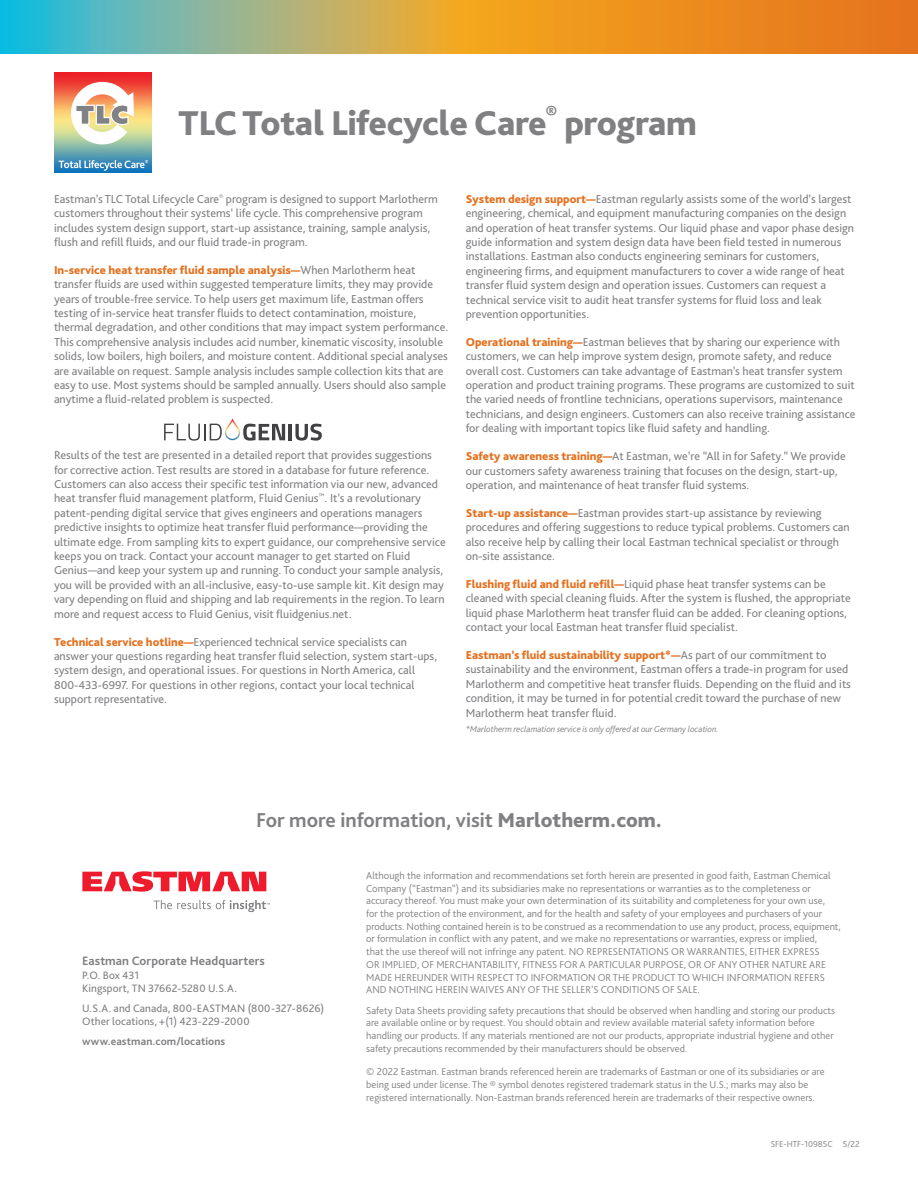
<style>
.page{position:relative;width:918px;height:1188px;background:#fff}
.page>*{position:absolute;margin:0;border:0;box-sizing:border-box;transform-origin:0 0}
.Lifecycle_Page_Ti{font:800 36px "Bliss Pro";letter-spacing:-.01em;color:#808083}
.t1{font:700 21px "Bliss Pro";color:#808083}
.t2{font:700 12.75px "Bliss Pro";letter-spacing:.005em;color:#808083}
.t3{font:12px/14.4px "Bliss Pro";color:#808083}
.t4{font:11.25px/13.5px "Bliss Pro";letter-spacing:.01em;color:#808083}
.t5{font:700 11.25px "Bliss Pro";letter-spacing:.01em;color:#808083}
.t6{font:300 10.5px/12.8px "Bliss Pro";color:#808083}
.t7{font:italic 300 9px "Bliss Pro";color:#808083}
.t8{font:300 9px "Bliss Pro";color:#808083}
.s1{font-weight:800;color:#e4701e}
.s2{font-weight:800}
</style>
<div class="page">
<svg style="left:82px;top:871px;width:184px;height:21px"></svg>
<svg style="left:154px;top:900px;width:116px;height:12px"></svg>
<svg style="left:0;top:0;width:918px;height:54px;background:#bca056"></svg>
<img style="left:54px;top:72px;width:97px;height:100px">
<svg style="left:59px;top:160px;width:89px;height:11px"></svg>
<svg style="left:71px;top:82px;width:63px;height:62px"></svg>
<hr style="left:289px;top:424px;width:3px;height:16px;background:#414042">
<svg style="left:295px;top:424px;width:27px;height:17px"></svg>
<svg style="left:164px;top:418px;width:121px;height:23px"></svg>
<p class="Lifecycle_Page_Ti" style="left:178px;top:101px;width:520px">TLC Total Lifecycle Care<sup>®</sup> program</p>
<p class="t3" style="left:54px;top:191px;width:385px">Eastman’s TLC Total Lifecycle Care<sup>®</sup> program is designed to support Marlotherm customers throughout their systems’ life cycle. This comprehensive program includes system design support, start-up assistance, training, sample analysis, flush and refill fluids, and our fluid trade-in program.</p>
<p class="t3" style="left:54px;top:262px;width:396px"><span class="s1">In-service heat transfer fluid sample analysis—</span>When Marlotherm heat transfer fluids are used within suggested temperature limits, they may provide years of trouble-free service. To help users get maximum life, Eastman offers testing of in-service heat transfer fluids to detect contamination, moisture, thermal degradation, and other conditions that may impact system performance.<br>This comprehensive analysis includes acid number, kinematic viscosity, insoluble solids, low boilers, high boilers, and moisture content. Additional special analyses are available on request. Sample analysis includes sample collection kits that are easy to use. Most systems should be sampled annually. Users should also sample anytime a fluid-related problem is suspected.</p>
<p class="t3" style="left:54px;top:448px;width:393px">Results of the test are presented in a detailed report that provides suggestions for corrective action. Test results are stored in a database for future reference.<br>Customers can also access their specific test information via our new, advanced heat transfer fluid management platform, Fluid Genius<sup>™</sup>. It’s a revolutionary patent-pending digital service that gives engineers and operations managers predictive insights to optimize heat transfer fluid performance—providing the ultimate edge. From sampling kits to expert guidance, our comprehensive service keeps you on track. Contact your account manager to get started on Fluid Genius—and keep your system up and running. To conduct your sample analysis, you will be provided with an all-inclusive, easy-to-use sample kit. Kit design may vary depending on fluid and shipping and lab requirements in the region. To learn more and request access to Fluid Genius, visit fluidgenius.net.</p>
<p class="t3" style="left:54px;top:634px;width:385px"><span class="s1">Technical service hotline—</span>Experienced technical service specialists can answer your questions regarding heat transfer fluid selection, system start-ups, system design, and operational issues. For questions in North America, call 800-433-6997. For questions in other regions, contact your local technical support representative.</p>
<p class="t3" style="left:466px;top:191px;width:390px"><span class="s1">System design support—</span>Eastman regularly assists some of the world’s largest engineering, chemical, and equipment manufacturing companies on the design and operation of heat transfer systems. Our liquid phase and vapor phase design guide information and system design data have been field tested in numerous installations. Eastman also conducts engineering seminars for customers, engineering firms, and equipment manufacturers to cover a wide range of heat transfer fluid system design and operation issues. Customers can request a technical service visit to audit heat transfer systems for fluid loss and leak prevention opportunities.</p>
<p class="t3" style="left:466px;top:334px;width:391px"><span class="s1">Operational training—</span>Eastman believes that by sharing our experience with customers, we can help improve system design, promote safety, and reduce overall cost. Customers can take advantage of Eastman’s heat transfer system operation and product training programs. These programs are customized to suit the varied needs of frontline technicians, operations supervisors, maintenance technicians, and design engineers. Customers can also receive training assistance for dealing with important topics like fluid safety and handling.</p>
<p class="t3" style="left:466px;top:449px;width:381px"><span class="s1">Safety awareness training—</span>At Eastman, we’re “All in for Safety.” We provide our customers safety awareness training that focuses on the design, start-up, operation, and maintenance of heat transfer fluid systems.</p>
<p class="t3" style="left:466px;top:505px;width:386px"><span class="s1">Start-up assistance—</span>Eastman provides start-up assistance by reviewing procedures and offering suggestions to reduce typical problems. Customers can also receive help by calling their local Eastman technical specialist or through on-site assistance.</p>
<p class="t3" style="left:466px;top:576px;width:387px"><span class="s1">Flushing fluid and fluid refill—</span>Liquid phase heat transfer systems can be cleaned with special cleaning fluids. After the system is flushed, the appropriate liquid phase Marlotherm heat transfer fluid can be added. For cleaning options, contact your local Eastman heat transfer fluid specialist.</p>
<p class="t3" style="left:466px;top:648px;width:387px"><span class="s1">Eastman’s fluid sustainability support*—</span>As part of our commitment to sustainability and the environment, Eastman offers a trade-in program for used Marlotherm and competitive heat transfer fluids. Depending on the fluid and its condition, it may be turned in for potential credit toward the purchase of new Marlotherm heat transfer fluid.</p>
<p class="t7" style="left:466px;top:723px;width:254px">*Marlotherm reclamation service is only offered at our Germany location.</p>
<p class="t1" style="left:256px;top:807px;width:407px">For more information, visit <span class="s2">Marlotherm.com.</span></p>
<p class="t2" style="left:82px;top:953px;width:184px">Eastman Corporate Headquarters</p>
<p class="t4" style="left:82px;top:968px;width:157px">P.O. Box 431<br>Kingsport, TN 37662-5280 U.S.A.</p>
<p class="t4" style="left:82px;top:1001px;width:243px">U.S.A. and Canada, 800-EASTMAN (800-327-8626)<br>Other locations, +(1) 423-229-2000</p>
<p class="t5" style="left:82px;top:1034px;width:145px">www.eastman.com/locations</p>
<p class="t6" style="left:366px;top:869px;width:476px">Although the information and recommendations set forth herein are presented in good faith, Eastman Chemical Company (“Eastman”) and its subsidiaries make no representations or warranties as to the completeness or accuracy thereof. You must make your own determination of its suitability and completeness for your own use,<br>for the protection of the environment, and for the health and safety of your employees and purchasers of your products. Nothing contained herein is to be construed as a recommendation to use any product, process, equipment, or formulation in conflict with any patent, and we make no representations or warranties, express or implied,<br>that the use thereof will not infringe any patent. NO REPRESENTATIONS OR WARRANTIES, EITHER EXPRESS<br>OR IMPLIED, OF MERCHANTABILITY, FITNESS FOR A PARTICULAR PURPOSE, OR OF ANY OTHER NATURE ARE MADE HEREUNDER WITH RESPECT TO INFORMATION OR THE PRODUCT TO WHICH INFORMATION REFERS AND NOTHING HEREIN WAIVES ANY OF THE SELLER’S CONDITIONS OF SALE.</p>
<p class="t6" style="left:366px;top:1004px;width:470px">Safety Data Sheets providing safety precautions that should be observed when handling and storing our products are available online or by request. You should obtain and review available material safety information before handling our products. If any materials mentioned are not our products, appropriate industrial hygiene and other safety precautions recommended by their manufacturers should be observed.</p>
<p class="t6" style="left:366px;top:1065px;width:460px">© 2022 Eastman. Eastman brands referenced herein are trademarks of Eastman or one of its subsidiaries or are being used under license. The ® symbol denotes registered trademark status in the U.S.; marks may also be registered internationally. Non-Eastman brands referenced herein are trademarks of their respective owners.</p>
<p class="t8" style="left:771px;top:1139px;width:90px">SFE-HTF-10985C 5/22</p>
</div>
